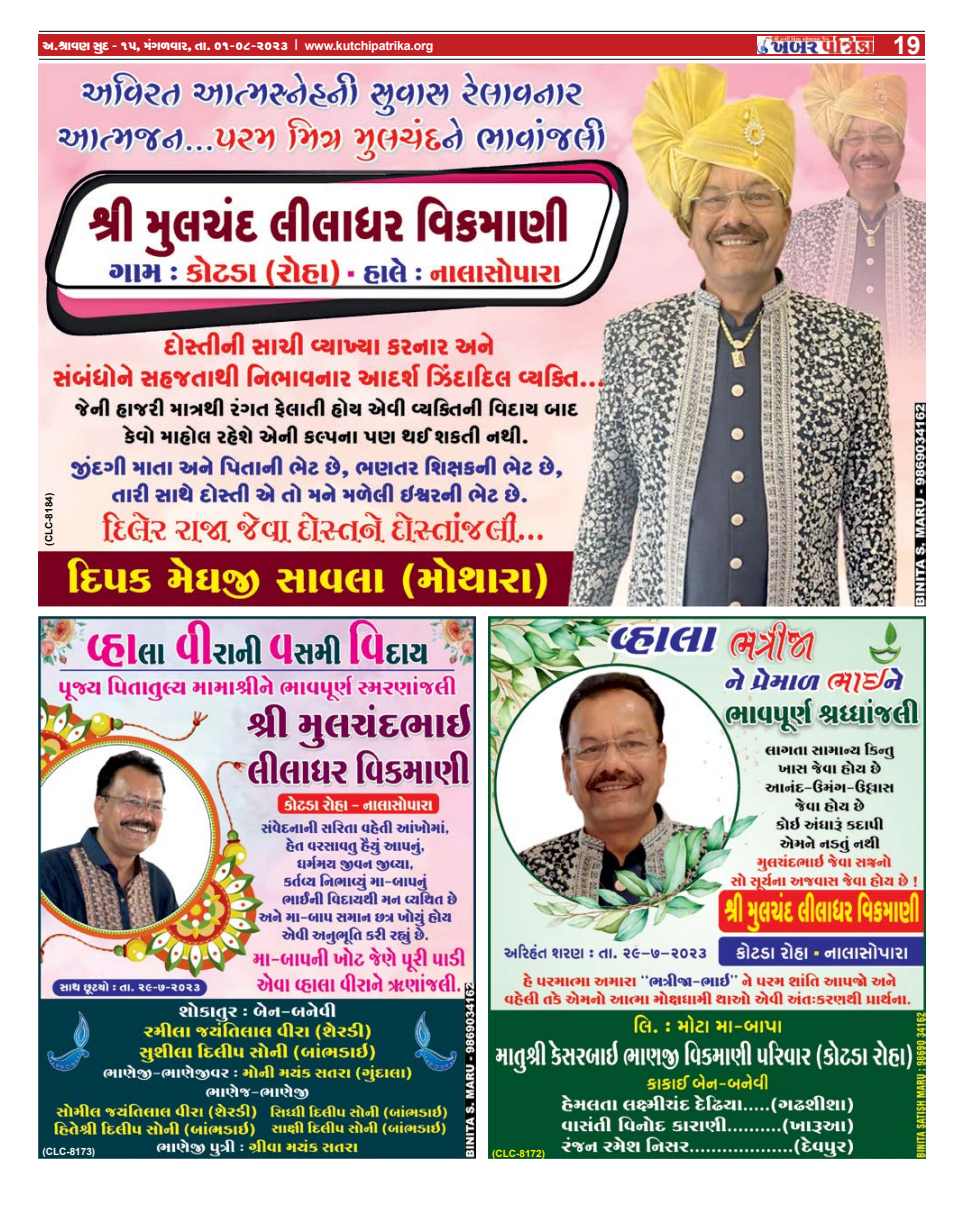
<style>
.page{position:relative;width:964px;height:1205px;background:#fff}
.page>*{position:absolute;margin:0;border:0;box-sizing:border-box;transform-origin:0 0}
.t1{font:700 25px "Arial";color:#fff}
.t2{font:15px "SHREE GUJ7";letter-spacing:-.02em;color:#fff}
.t3{font:700 10px "Arial";color:#000}
.t4{font:700 10px "Arial";color:#fff}
.t5{font:700 10px "Arial";color:#fff200}
.s1{font-family:"Arial"}
.s2{font-family:"Arial";font-weight:700;font-size:12.5px}
</style>
<div class="page">
<img style="left:39px;top:64px;width:886px;height:542px">
<img style="left:39px;top:617px;width:437px;height:542px">
<img style="left:488px;top:617px;width:437px;height:542px">
<hr style="left:39px;top:59px;width:886px;height:1px;background:#000">
<div style="left:39px;top:34px;width:886px;height:22px;background:#c22025"></div>
<hr style="left:39px;top:31px;width:886px;height:1px;background:#000">
<img style="left:757px;top:37px;width:116px;height:17px">
<p class="t2" style="left:43px;top:39px;width:392px">A.îphZ kyv$ - 15, d„Nmhpf, sp. 01-08-2023 <span class="s1">I</span> <span class="s2">www.kutchipatrika.org</span></p>
<h1 class="t1" style="left:893px;top:27px;width:29px">19</h1>
<p class="t3" style="left:42px;top:546px;width:54px;rotate:-90deg">(CLC-8184)</p>
<p class="t4" style="left:43px;top:1144px;width:54px">(CLC-8173)</p>
<p class="t5" style="left:492px;top:1146px;width:54px">(CLC-8172)</p>
</div>
